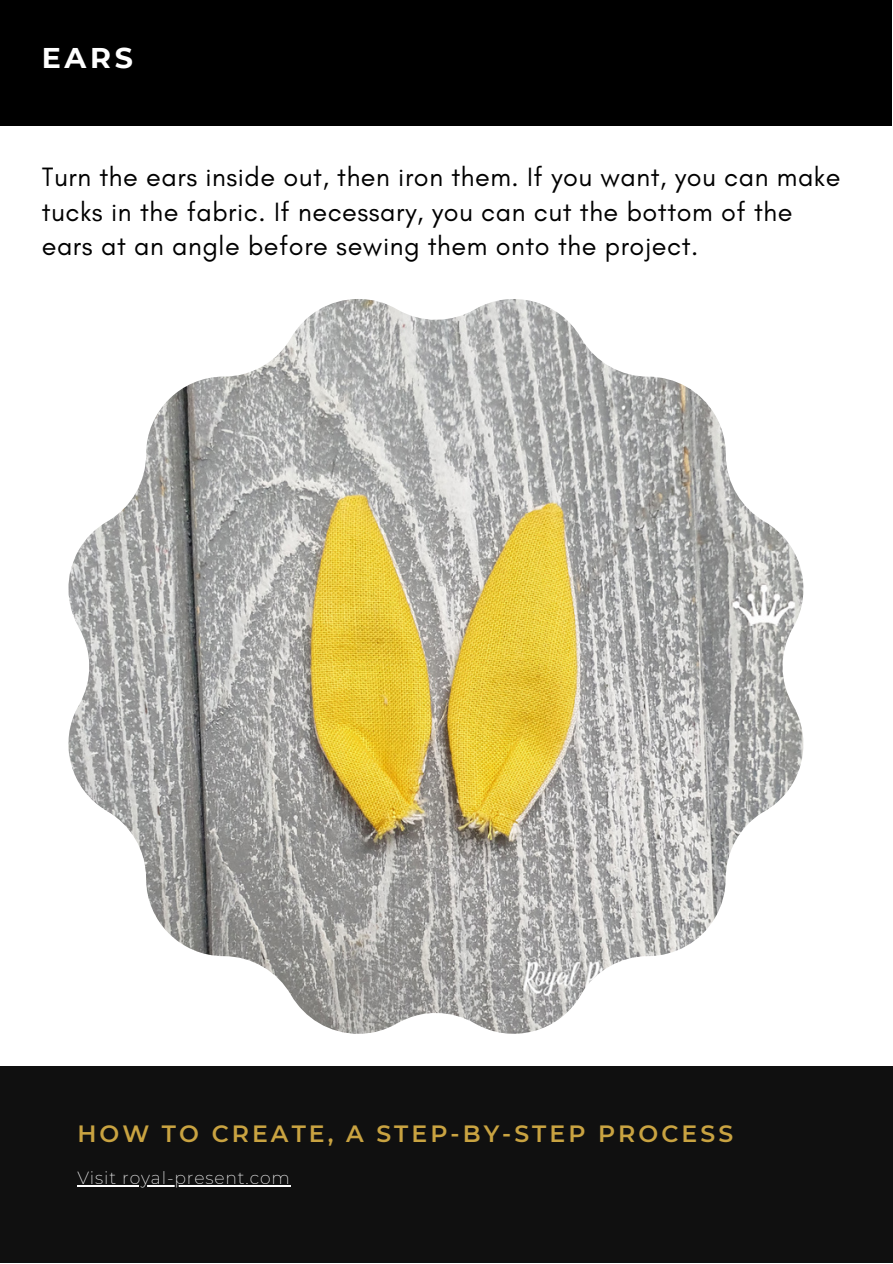
<style>
.page{position:relative;width:893px;height:1264px;background:#fff}
.page>*{position:absolute;margin:0;border:0;box-sizing:border-box;transform-origin:0 0}
.t1{font:700 28.5px "Montserrat";color:#fff}
.t2{font:27px/34.8px "Glacial Indifference";letter-spacing:.02em;color:#000}
.t3{font:600 23.55px "Montserrat";letter-spacing:.13em;color:#c9a341}
.t4{font:200 17.25px "Montserrat";letter-spacing:.05em;color:#fff}
</style>
<div class="page">
<div style="left:0;top:1066px;width:892px;height:196px;background:#101010"></div>
<hr style="left:77px;top:1185px;width:214px;height:1px;background:#fff">
<div style="left:0;top:0;width:892px;height:126px;background:#000"></div>
<img style="left:68px;top:299px;width:735px;height:734px">
<p class="t1" style="left:42px;top:40px;width:93px">EARS</p>
<p class="t2" style="left:42px;top:159px;width:800px">Turn the ears inside out, then iron them. If you want, you can make tucks in the fabric. If necessary, you can cut the bottom of the ears at an angle before sewing them onto the project.</p>
<p class="t3" style="left:77px;top:1118px;width:657px">HOW TO CREATE, A STEP-BY-STEP PROCESS</p>
<p class="t4" style="left:77px;top:1167px;width:214px">Visit royal-present.com</p>
</div>
